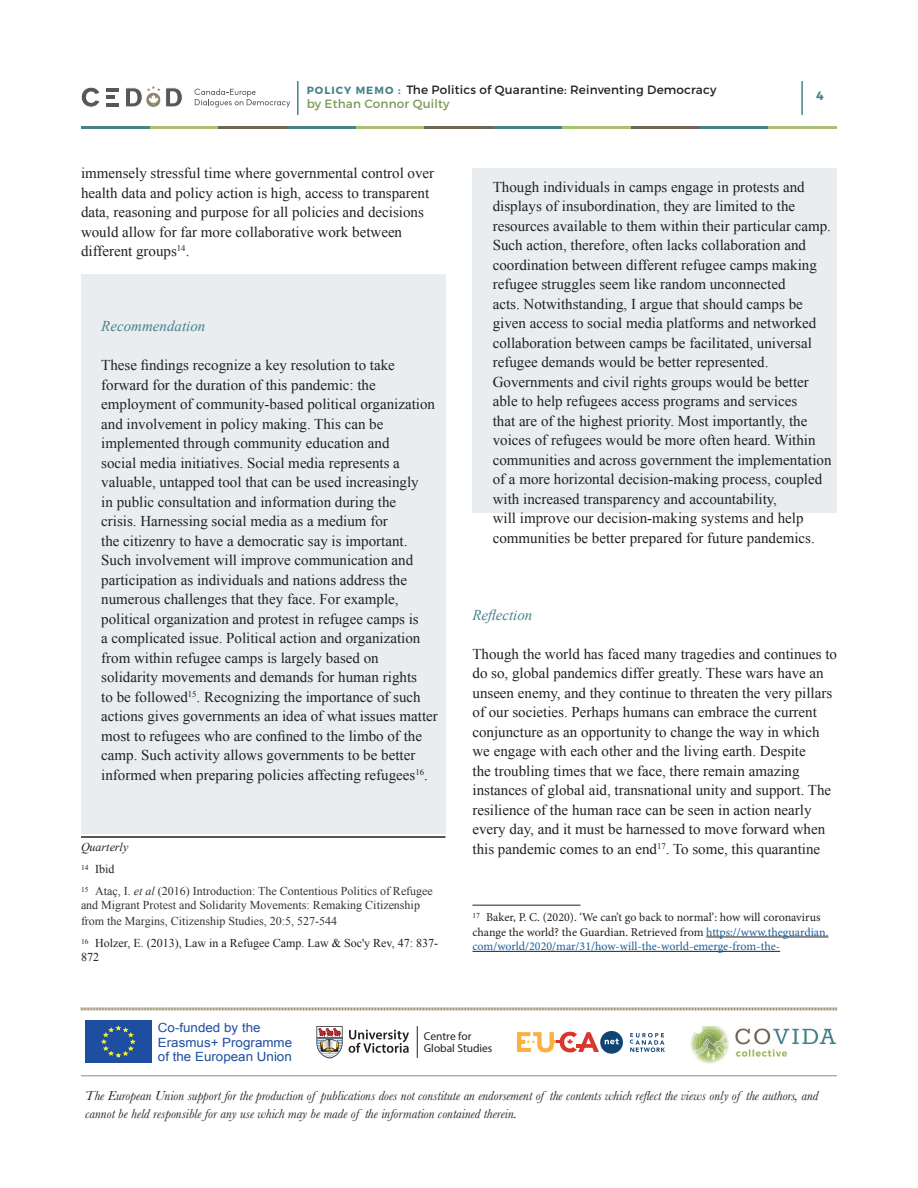
<style>
.page{position:relative;width:918px;height:1188px;background:#fff}
.page>*{position:absolute;margin:0;border:0;box-sizing:border-box;transform-origin:0 0}
.t1{font:15px/19.5px "Times New Roman";color:#231f20}
.t2{font:italic 15px "Times New Roman";color:#47828b}
.t3{font:italic 13.5px/18px "Baskerville";color:#231f20}
.t4{font:12.75px/14.2px "Arial";color:#1e4e9f;scale:1.05 1}
.t5{font:12px/14.4px "Minion Pro";letter-spacing:-.005em;color:#231f20}
.t6{font:12px/14.4px "Times New Roman";color:#333}
.t7{font:12px/14.4px "Times New Roman";color:#1c1d1e}
.t8{font:12px "Montserrat";letter-spacing:.015em;color:#231f20}
.t9{font:12px "Montserrat";letter-spacing:.015em;color:#7c9958}
.t10{font:italic 12px "Times New Roman";color:#231f20}
.t11{font:12px "Times New Roman";color:#231f20}
.t12{font:700 12px "Montserrat";color:#47828b}
.t13{font:11.4px/11.4px "Myriad Pro";color:#231f20}
.s1{font-weight:700;font-size:10.5px;color:#47828b}
.s2{font-style:italic}
.s3{color:#175d9e}
</style>
<div class="page">
<div style="left:81px;top:274px;width:365px;height:560px;background:#e9edef"></div>
<div style="left:472px;top:168px;width:365px;height:345px;background:#e9edef"></div>
<hr style="left:81px;top:836px;width:365px;height:2px;background:#231f20">
<hr style="left:472px;top:905px;width:108px;height:1px;background:#231f20">
<hr style="left:706px;top:937px;width:122px;height:1px;background:#231f20">
<hr style="left:472px;top:951px;width:308px;height:1px;background:#231f20">
<svg style="left:81px;top:1007px;width:756px;height:4px;background:#cac5b5"></svg>
<hr style="left:81px;top:1075px;width:756px;height:1px;background:#978d6e">
<svg style="left:349px;top:1030px;width:60px;height:23px"></svg>
<svg style="left:316px;top:1026px;width:27px;height:32px"></svg>
<hr style="left:417px;top:1026px;width:1px;height:32px;background:#231f20">
<svg style="left:630px;top:1033px;width:35px;height:19px"></svg>
<div style="left:600px;top:1031px;width:23px;height:23px;background:#104475;border-radius:50%"></div>
<svg style="left:605px;top:1039px;width:14px;height:5px"></svg>
<svg style="left:517px;top:1032px;width:82px;height:20px"></svg>
<div style="left:85px;top:1021px;width:67px;height:42px;background:#1e4e9f"></div>
<svg style="left:101px;top:1025px;width:34px;height:33px"></svg>
<img style="left:690px;top:1026px;width:146px;height:37px">
<hr style="left:297px;top:81px;width:2px;height:34px;background:#47828b">
<hr style="left:801px;top:81px;width:2px;height:34px;background:#47828b">
<svg style="left:126px;top:86px;width:57px;height:21px"></svg>
<svg style="left:81px;top:87px;width:19px;height:20px"></svg>
<svg style="left:194px;top:89px;width:96px;height:19px"></svg>
<svg style="left:106px;top:88px;width:13px;height:18px"></svg>
<hr style="left:81px;top:126px;width:69px;height:3px;background:#47828b">
<hr style="left:287px;top:126px;width:69px;height:3px;background:#47828b">
<hr style="left:493px;top:126px;width:69px;height:3px;background:#47828b">
<hr style="left:700px;top:126px;width:68px;height:3px;background:#47828b">
<hr style="left:150px;top:126px;width:68px;height:3px;background:#aac072">
<hr style="left:356px;top:126px;width:69px;height:3px;background:#aac072">
<hr style="left:562px;top:126px;width:69px;height:3px;background:#aac072">
<hr style="left:768px;top:126px;width:69px;height:3px;background:#aac072">
<hr style="left:218px;top:126px;width:69px;height:3px;background:#716557">
<hr style="left:425px;top:126px;width:68px;height:3px;background:#716557">
<hr style="left:631px;top:126px;width:69px;height:3px;background:#716557">
<p class="t8" style="left:307px;top:82px;width:411px"><span class="s1">POLICY MEMO :</span> The Politics of Quarantine: Reinventing Democracy</p>
<p class="t9" style="left:307px;top:97px;width:144px">by Ethan Connor Quilty</p>
<p class="t12" style="left:816px;top:89px;width:9px">4</p>
<p class="t1" style="left:81px;top:163px;width:355px">immensely stressful time where governmental control over health data and policy action is high, access to transparent data, reasoning and purpose for all policies and decisions would allow for far more collaborative work between different groups<sup>14</sup>.</p>
<p class="t2" style="left:101px;top:316px;width:106px">Recommendation</p>
<p class="t1" style="left:101px;top:355px;width:338px">These findings recognize a key resolution to take forward for the duration of this pandemic: the employment of community-based political organization and involvement in policy making. This can be implemented through community education and<br>social media initiatives. Social media represents a valuable, untapped tool that can be used increasingly<br>in public consultation and information during the<br>crisis. Harnessing social media as a medium for<br>the citizenry to have a democratic say is important.<br>Such involvement will improve communication and participation as individuals and nations address the numerous challenges that they face. For example, political organization and protest in refugee camps is<br>a complicated issue. Political action and organization from within refugee camps is largely based on solidarity movements and demands for human rights<br>to be followed<sup>15</sup>. Recognizing the importance of such actions gives governments an idea of what issues matter most to refugees who are confined to the limbo of the camp. Such activity allows governments to be better informed when preparing policies affecting refugees<sup>16</sup>.</p>
<p class="t10" style="left:81px;top:839px;width:49px">Quarterly</p>
<p class="t11" style="left:81px;top:861px;width:35px"><sup>14</sup> Ibid</p>
<p class="t6" style="left:81px;top:883px;width:353px"><sup>15</sup> Ataç, I. <span class="s2">et al</span> (2016) Introduction: The Contentious Politics of Refugee and Migrant Protest and Solidarity Movements: Remaking Citizenship</p>
<p class="t6" style="left:81px;top:914px;width:258px">from the Margins, Citizenship Studies, 20:5, 527-544</p>
<p class="t7" style="left:81px;top:935px;width:359px"><sup>16</sup> Holzer, E. (2013), Law in a Refugee Camp. Law &amp; Soc'y Rev, 47: 837-<br>872</p>
<p class="t1" style="left:493px;top:177px;width:340px">Though individuals in camps engage in protests and displays of insubordination, they are limited to the resources available to them within their particular camp.<br>Such action, therefore, often lacks collaboration and coordination between different refugee camps making refugee struggles seem like random unconnected<br>acts. Notwithstanding, I argue that should camps be given access to social media platforms and networked collaboration between camps be facilitated, universal refugee demands would be better represented.<br>Governments and civil rights groups would be better able to help refugees access programs and services<br>that are of the highest priority. Most importantly, the voices of refugees would be more often heard. Within communities and across government the implementation of a more horizontal decision-making process, coupled with increased transparency and accountability,<br>will improve our decision-making systems and help communities be better prepared for future pandemics.</p>
<p class="t2" style="left:472px;top:604px;width:61px">Reflection</p>
<p class="t1" style="left:472px;top:644px;width:366px">Though the world has faced many tragedies and continues to do so, global pandemics differ greatly. These wars have an unseen enemy, and they continue to threaten the very pillars of our societies. Perhaps humans can embrace the current conjuncture as an opportunity to change the way in which we engage with each other and the living earth. Despite<br>the troubling times that we face, there remain amazing instances of global aid, transnational unity and support. The resilience of the human race can be seen in action nearly every day, and it must be harnessed to move forward when this pandemic comes to an end<sup>17</sup>. To some, this quarantine</p>
<p class="t5" style="left:472px;top:910px;width:357px"><sup>17</sup> Baker, P. C. (2020). ‘We can’t go back to normal’: how will coronavirus change the world? the Guardian. Retrieved from <span class="s3">https://www.theguardian. com/world/2020/mar/31/how-will-the-world-emerge-from-the-</span></p>
<p class="t4" style="left:158px;top:1021px;width:129px">Co-funded by the<br>Erasmus+ Programme of the European Union</p>
<p class="t3" style="left:85px;top:1087px;width:735px">The European Union support for the production of publications does not constitute an endorsement of the contents which reflect the views only of the authors, and cannot be held responsible for any use which may be made of the information contained therein.</p>
<p class="t13" style="left:424px;top:1031px;width:70px">Centre for<br>Global Studies</p>
</div>
